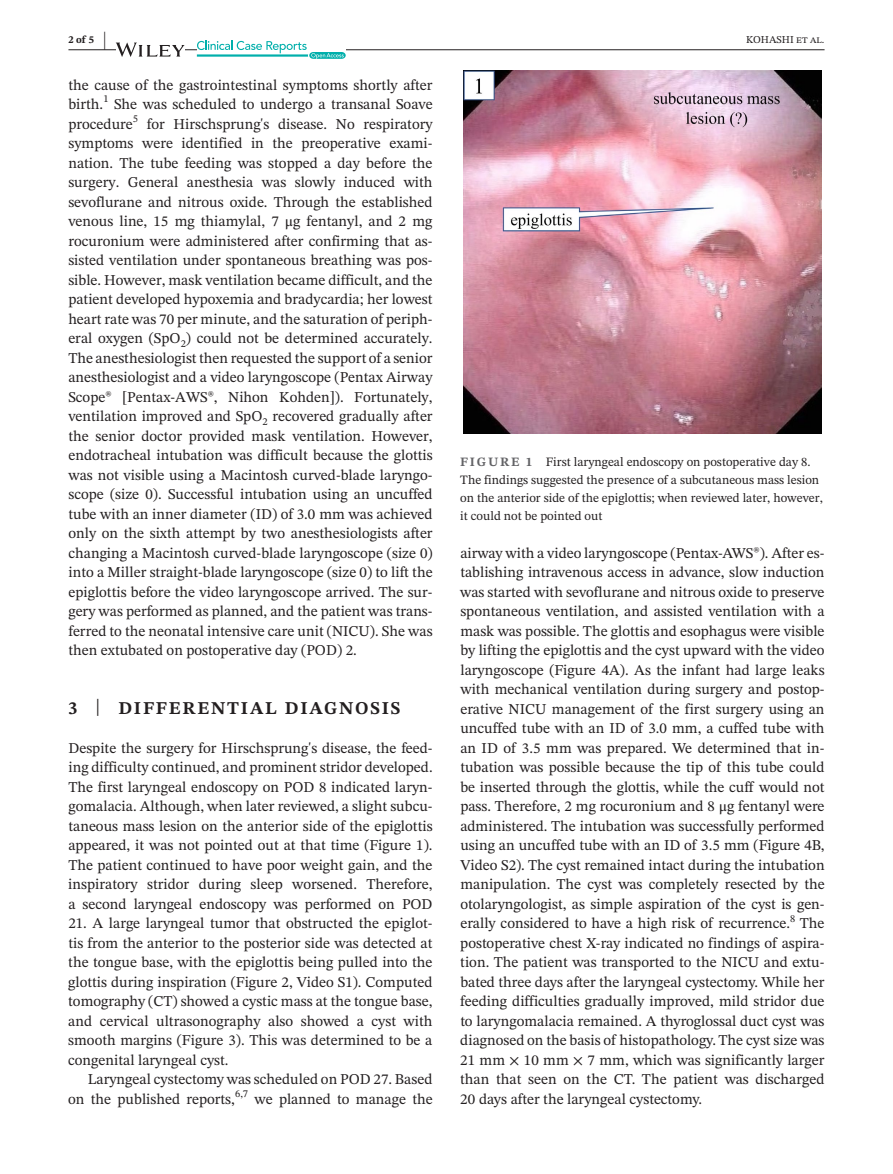
<style>
.page{position:relative;width:893px;height:1174px;background:#fff}
.page>*{position:absolute;margin:0;border:0;box-sizing:border-box;transform-origin:0 0}
.t1{font:700 18px "STIX Two Text";letter-spacing:.1em;color:#231f20}
.t2{font:15px/19.5px "STIX Two Text";color:#231f20;text-align:justify}
.t3{font:12.75px/18px "STIX Two Text";color:#231f20}
.t4{font:10.5px "STIX Two Text";color:#231f20}
.t5{font:700 10.5px "STIX Two Text";color:#231f20}
.s1{font-size:21px}
.s2{font-family:"STIX"}
.s3{font-weight:700;color:#636366}
.s4{font-weight:400;font-size:23.7px}
</style>
<div class="page">
<hr style="left:68px;top:49px;width:756px;height:1px;background:#231f20">
<svg style="left:116px;top:43px;width:69px;height:14px"></svg>
<svg style="left:197px;top:41px;width:149px;height:18px"></svg>
<img style="left:464px;top:70px;width:357px;height:363px">
<p class="t5" style="left:68px;top:32px;width:39px">2 of 5 <span class="s1">|</span></p>
<p class="t4" style="left:746px;top:32px;width:80px">KOHASHI et al.</p>
<p class="t2" style="left:68px;top:75px;width:366px">the cause of the gastrointestinal symptoms shortly after birth.</p>
<p class="t4" style="left:103px;top:91px;width:7px">1</p>
<p class="t2" style="left:68px;top:94px;width:366px;text-indent:46px">She was scheduled to undergo a transanal Soave procedure</p>
<p class="t4" style="left:133px;top:111px;width:7px">5</p>
<p class="t2" style="left:68px;top:114px;width:366px;text-indent:78px">for Hirschsprung's disease. No respiratory symptoms were identified in the preoperative exami&shy;nation. The tube feeding was stopped a day before the surgery. General anesthesia was slowly induced with sevoflurane and nitrous oxide. Through the established venous line, 15 mg thiamylal, 7 <span class="s2">μ</span>g fentanyl, and 2 mg rocuronium were administered after confirming that as&shy;sisted ventilation under spontaneous breathing was pos&shy;sible. However, mask ventilation became difficult, and the patient developed hypoxemia and bradycardia; her lowest heart rate was 70 per minute, and the saturation of periph&shy;eral oxygen (SpO<sub>2</sub>) could not be determined accurately.<br>The anesthesiologist then requested the support of a senior anesthesiologist and a video laryngoscope (Pentax Airway Scope® [Pentax-AWS®, Nihon Kohden]). Fortunately, ventilation improved and SpO<sub>2</sub> recovered gradually after the senior doctor provided mask ventilation. However, endotracheal intubation was difficult because the glottis was not visible using a Macintosh curved-blade laryngo&shy;scope (size 0). Successful intubation using an uncuffed tube with an inner diameter (ID) of 3.0 mm was achieved only on the sixth attempt by two anesthesiologists after changing a Macintosh curved-blade laryngoscope (size 0) into a Miller straight-blade laryngoscope (size 0) to lift the epiglottis before the video laryngoscope arrived. The sur&shy;gery was performed as planned, and the patient was trans&shy;ferred to the neonatal intensive care unit (NICU). She was then extubated on postoperative day (POD) 2.</p>
<p class="t3" style="left:460px;top:452px;width:364px"><span class="s3">FIGURE 1</span> First laryngeal endoscopy on postoperative day 8.<br>The findings suggested the presence of a subcutaneous mass lesion on the anterior side of the epiglottis; when reviewed later, however, it could not be pointed out</p>
<p class="t2" style="left:460px;top:543px;width:366px">airway with a video laryngoscope (Pentax-AWS®). After es&shy;tablishing intravenous access in advance, slow induction was started with sevoflurane and nitrous oxide to preserve spontaneous ventilation, and assisted ventilation with a mask was possible. The glottis and esophagus were visible by lifting the epiglottis and the cyst upward with the video laryngoscope (Figure 4A). As the infant had large leaks with mechanical ventilation during surgery and postop&shy;erative NICU management of the first surgery using an uncuffed tube with an ID of 3.0 mm, a cuffed tube with an ID of 3.5 mm was prepared. We determined that in&shy;tubation was possible because the tip of this tube could be inserted through the glottis, while the cuff would not pass. Therefore, 2 mg rocuronium and 8 <span class="s2">μ</span>g fentanyl were administered. The intubation was successfully performed using an uncuffed tube with an ID of 3.5 mm (Figure 4B, Video S2). The cyst remained intact during the intubation manipulation. The cyst was completely resected by the otolaryngologist, as simple aspiration of the cyst is gen&shy;erally considered to have a high risk of recurrence.<sup>8</sup> The postoperative chest X-ray indicated no findings of aspira&shy;tion. The patient was transported to the NICU and extu&shy;bated three days after the laryngeal cystectomy. While her feeding difficulties gradually improved, mild stridor due to laryngomalacia remained. A thyroglossal duct cyst was diagnosed on the basis of histopathology. The cyst size was 21 mm × 10 mm × 7 mm, which was significantly larger than that seen on the CT. The patient was discharged 20 days after the laryngeal cystectomy.</p>
<p class="t1" style="left:68px;top:695px;width:333px">3 <span class="s4">|</span> DIFFERENTIAL DIAGNOSIS</p>
<p class="t2" style="left:68px;top:738px;width:366px">Despite the surgery for Hirschsprung's disease, the feed&shy;ing difficulty continued, and prominent stridor developed.<br>The first laryngeal endoscopy on POD 8 indicated laryn&shy;gomalacia. Although, when later reviewed, a slight subcu&shy;taneous mass lesion on the anterior side of the epiglottis appeared, it was not pointed out at that time (Figure 1).<br>The patient continued to have poor weight gain, and the inspiratory stridor during sleep worsened. Therefore, a second laryngeal endoscopy was performed on POD</p>
<p class="t2" style="left:68px;top:913px;width:366px">21. A large laryngeal tumor that obstructed the epiglot&shy;tis from the anterior to the posterior side was detected at the tongue base, with the epiglottis being pulled into the glottis during inspiration (Figure 2, Video S1). Computed tomography (CT) showed a cystic mass at the tongue base, and cervical ultrasonography also showed a cyst with smooth margins (Figure 3). This was determined to be a congenital laryngeal cyst.</p>
<p class="t2" style="left:68px;top:1069px;width:366px;text-align:right">Laryngeal cystectomy was scheduled on POD 27. Based on the published reports,<sup>6,7</sup> we planned to manage the</p>
</div>
